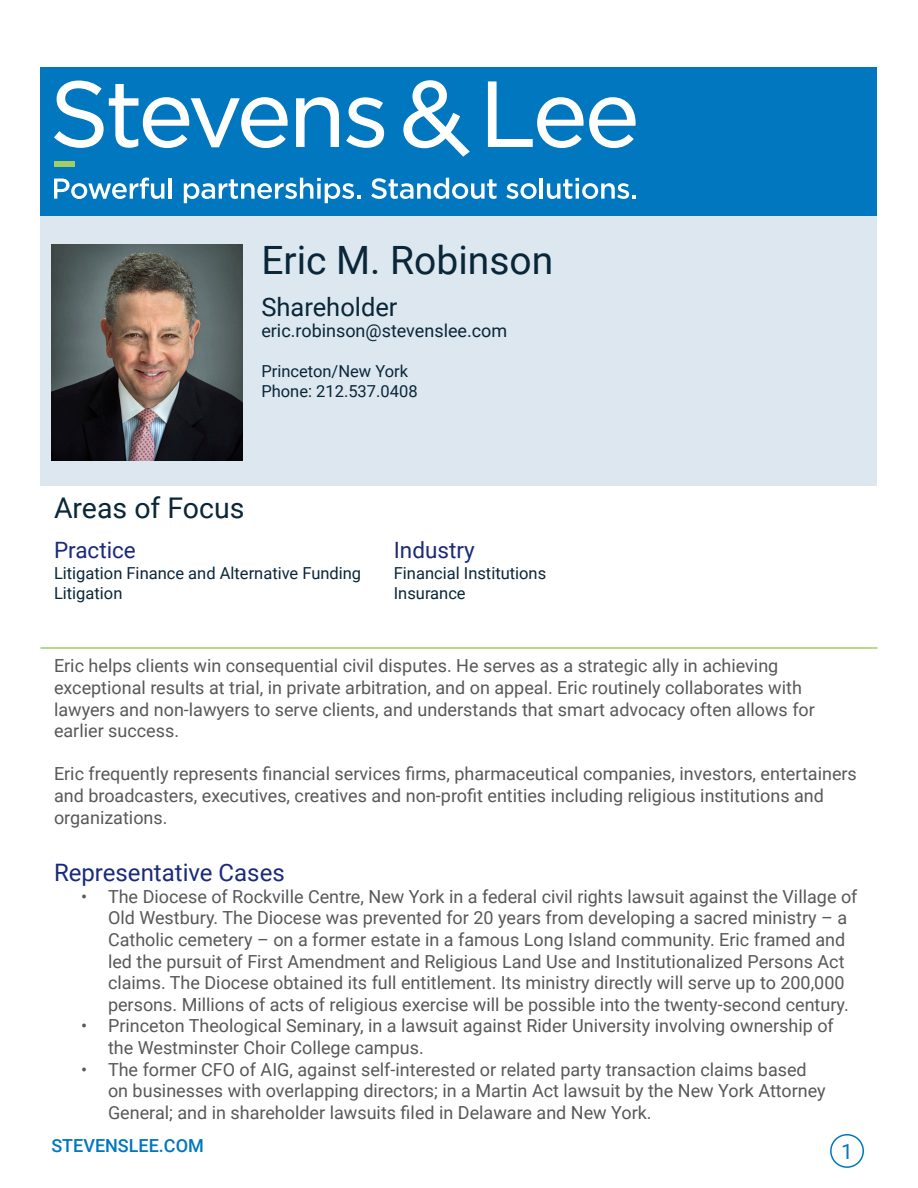
<style>
.page{position:relative;width:918px;height:1188px;background:#fff}
.page>*{position:absolute;margin:0;border:0;box-sizing:border-box;transform-origin:0 0}
.t1{font:39px "Roboto";color:#0a2639}
.t2{font:28.5px "Roboto";color:#0a2639}
.t3{font:25.5px "Roboto";color:#0a2639}
.t4{font:24px "Roboto";color:#1a2a7a}
.t5{font:22.5px "Roboto";color:#1a2a7a}
.t6{font:21px "Roboto";color:#0077bf}
.t7{font:18px/21.6px "Roboto";color:#57585a}
.t8{font:18px "Roboto";color:#0a2639}
.t9{font:500 18px "Roboto";color:#0077bf}
.t10{font:16.5px/19.8px "Roboto";color:#0a2639}
</style>
<div class="page">
<div style="left:830px;top:1134px;width:34px;height:34px;border:2px solid #0077bf;border-radius:50%"></div>
<div style="left:40px;top:68px;width:838px;height:148px;background:#0077bf"></div>
<svg style="left:54px;top:81px;width:234px;height:67px"></svg>
<svg style="left:296px;top:97px;width:43px;height:50px"></svg>
<svg style="left:346px;top:97px;width:38px;height:51px"></svg>
<svg style="left:488px;top:81px;width:148px;height:67px"></svg>
<svg style="left:403px;top:80px;width:67px;height:77px"></svg>
<svg style="left:54px;top:178px;width:110px;height:21px"></svg>
<hr style="left:168px;top:178px;width:4px;height:21px;background:#fff">
<svg style="left:184px;top:178px;width:176px;height:25px"></svg>
<svg style="left:371px;top:178px;width:126px;height:21px"></svg>
<svg style="left:506px;top:183px;width:31px;height:16px"></svg>
<hr style="left:540px;top:178px;width:3px;height:21px;background:#fff">
<svg style="left:547px;top:178px;width:89px;height:21px"></svg>
<div style="left:40px;top:216px;width:838px;height:270px;background:#dce7ef"></div>
<div style="left:54px;top:161px;width:21px;height:5px;background:#a2cf5f"></div>
<hr style="left:40px;top:647px;width:838px;height:2px;background:#a2cf5f">
<img style="left:52px;top:244px;width:191px;height:216px">
<p class="t1" style="left:261px;top:233px;width:293px">Eric M. Robinson</p>
<p class="t3" style="left:261px;top:289px;width:138px">Shareholder</p>
<p class="t8" style="left:261px;top:318px;width:247px">eric.robinson@stevenslee.com</p>
<p class="t10" style="left:261px;top:361px;width:158px">Princeton/New York<br>Phone: 212.537.0408</p>
<p class="t2" style="left:54px;top:488px;width:192px">Areas of Focus</p>
<p class="t5" style="left:54px;top:535px;width:83px">Practice</p>
<p class="t5" style="left:394px;top:535px;width:83px">Industry</p>
<p class="t10" style="left:394px;top:563px;width:154px">Financial Institutions<br>Insurance</p>
<p class="t10" style="left:54px;top:563px;width:309px">Litigation Finance and Alternative Funding<br>Litigation</p>
<p class="t7" style="left:54px;top:654px;width:762px">Eric helps clients win consequential civil disputes. He serves as a strategic ally in achieving exceptional results at trial, in private arbitration, and on appeal. Eric routinely collaborates with lawyers and non-lawyers to serve clients, and understands that smart advocacy often allows for earlier success.</p>
<p class="t7" style="left:54px;top:762px;width:804px">Eric frequently represents financial services firms, pharmaceutical companies, investors, entertainers and broadcasters, executives, creatives and non-profit entities including religious institutions and organizations.</p>
<p class="t4" style="left:54px;top:856px;width:232px">Representative Cases</p>
<p class="t7" style="left:108px;top:885px;width:751px;text-indent:-27px">• The Diocese of Rockville Centre, New York in a federal civil rights lawsuit against the Village of Old Westbury. The Diocese was prevented for 20 years from developing a sacred ministry – a Catholic cemetery – on a former estate in a famous Long Island community. Eric framed and led the pursuit of First Amendment and Religious Land Use and Institutionalized Persons Act claims. The Diocese obtained its full entitlement. Its ministry directly will serve up to 200,000 persons. Millions of acts of religious exercise will be possible into the twenty-second century.</p>
<p class="t7" style="left:108px;top:1014px;width:727px;text-indent:-27px">• Princeton Theological Seminary, in a lawsuit against Rider University involving ownership of the Westminster Choir College campus.</p>
<p class="t7" style="left:108px;top:1058px;width:719px;text-indent:-27px">• The former CFO of AIG, against self-interested or related party transaction claims based on businesses with overlapping directors; in a Martin Act lawsuit by the New York Attorney<br>General; and in shareholder lawsuits filed in Delaware and New York.</p>
<p class="t6" style="left:841px;top:1137px;width:13px">1</p>
<p class="t9" style="left:51px;top:1133px;width:154px">STEVENSLEE.COM</p>
</div>
